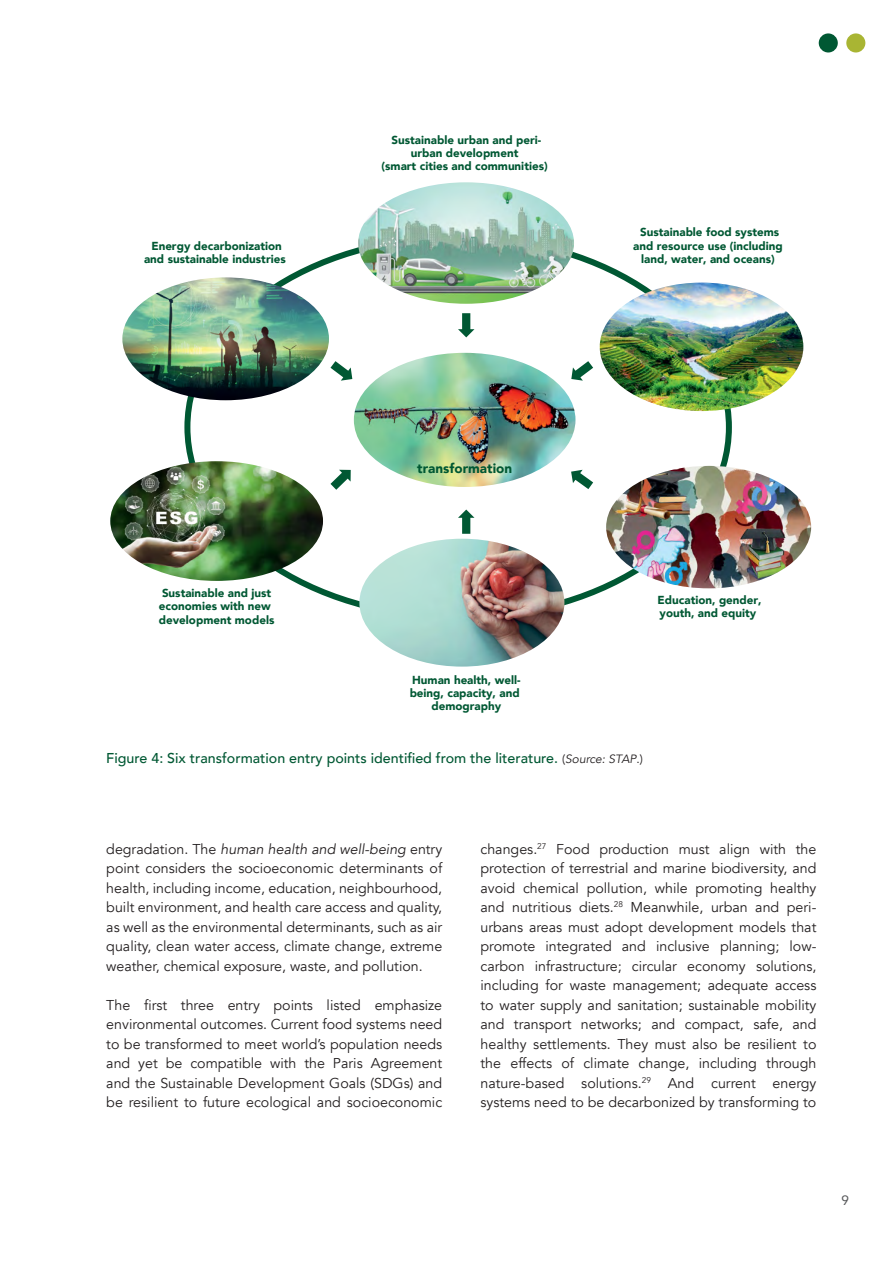
<style>
.page{position:relative;width:893px;height:1263px;background:#fff}
.page>*{position:absolute;margin:0;border:0;box-sizing:border-box;transform-origin:0 0}
.t1{font:14.25px/19.5px "Avenir";color:#231f20;text-align:justify}
.t2{font:500 14.25px "Avenir";color:#005833}
.t3{font:900 13.5px "Avenir";color:#005833}
.t4{font:13.5px "Avenir LT Std";color:#58595b}
.t5{font:900 11.55px/13.2px "Avenir";color:#005833;text-align:center}
.s1{font-weight:400;font-size:12px;color:#231f20}
.s2{font-weight:400;font-style:italic;font-size:12px;color:#231f20}
.s3{font-style:italic}
</style>
<div class="page">
<div style="left:819px;top:33px;width:19px;height:20px;background:#005833;border-radius:50%"></div>
<div style="left:846px;top:33px;width:19px;height:20px;background:#a9b533;border-radius:50%"></div>
<svg style="left:575px;top:470px;width:18px;height:19px"></svg>
<svg style="left:458px;top:509px;width:16px;height:25px"></svg>
<svg style="left:330px;top:470px;width:21px;height:20px"></svg>
<svg style="left:330px;top:361px;width:22px;height:20px"></svg>
<svg style="left:458px;top:313px;width:16px;height:24px"></svg>
<svg style="left:575px;top:361px;width:18px;height:20px"></svg>
<img style="left:354px;top:353px;width:221px;height:134px">
<img style="left:110px;top:461px;width:213px;height:120px">
<img style="left:359px;top:539px;width:205px;height:128px">
<img style="left:600px;top:283px;width:203px;height:128px">
<img style="left:358px;top:182px;width:216px;height:122px">
<img style="left:122px;top:277px;width:207px;height:123px">
<img style="left:606px;top:466px;width:205px;height:122px">
<p class="t5" style="left:144px;top:239px;width:143px">Energy decarbonization and sustainable industries</p>
<p class="t5" style="left:382px;top:133px;width:168px">Sustainable urban and peri&shy;urban development<br>(smart cities and communities)</p>
<p class="t5" style="left:633px;top:225px;width:151px">Sustainable food systems and resource use (including land, water, and oceans)</p>
<p class="t3" style="left:417px;top:456px;width:96px">transformation</p>
<p class="t5" style="left:159px;top:586px;width:117px;text-align:left">Sustainable and just economies with new development models</p>
<p class="t5" style="left:658px;top:593px;width:106px;text-align:left">Education, gender, youth, and equity</p>
<p class="t5" style="left:410px;top:673px;width:112px">Human health, well&shy;being, capacity, and demography</p>
<p class="t2" style="left:106px;top:745px;width:538px">Figure 4: Six transformation entry points identified from the literature. <span class="s1">(</span><span class="s2">Source: STAP</span><span class="s1">.)</span></p>
<p class="t1" style="left:106px;top:839px;width:337px">degradation. The <span class="s3">human health and well-being</span> entry point considers the socioeconomic determinants of health, including income, education, neighbourhood, built environment, and health care access and quality, as well as the environmental determinants, such as air quality, clean water access, climate change, extreme weather, chemical exposure, waste, and pollution.</p>
<p class="t1" style="left:106px;top:995px;width:337px">The first three entry points listed emphasize environmental outcomes. Current food systems need to be transformed to meet world’s population needs and yet be compatible with the Paris Agreement and the Sustainable Development Goals (SDGs) and be resilient to future ecological and socioeconomic</p>
<p class="t1" style="left:480px;top:839px;width:337px">changes.<sup>27</sup> Food production must align with the protection of terrestrial and marine biodiversity, and avoid chemical pollution, while promoting healthy and nutritious diets.<sup>28</sup> Meanwhile, urban and peri&shy;urbans areas must adopt development models that promote integrated and inclusive planning; low&shy;carbon infrastructure; circular economy solutions, including for waste management; adequate access to water supply and sanitation; sustainable mobility and transport networks; and compact, safe, and healthy settlements. They must also be resilient to the effects of climate change, including through nature-based solutions.<sup>29</sup> And current energy systems need to be decarbonized by transforming to</p>
<p class="t4" style="left:841px;top:1192px;width:9px">9</p>
</div>
